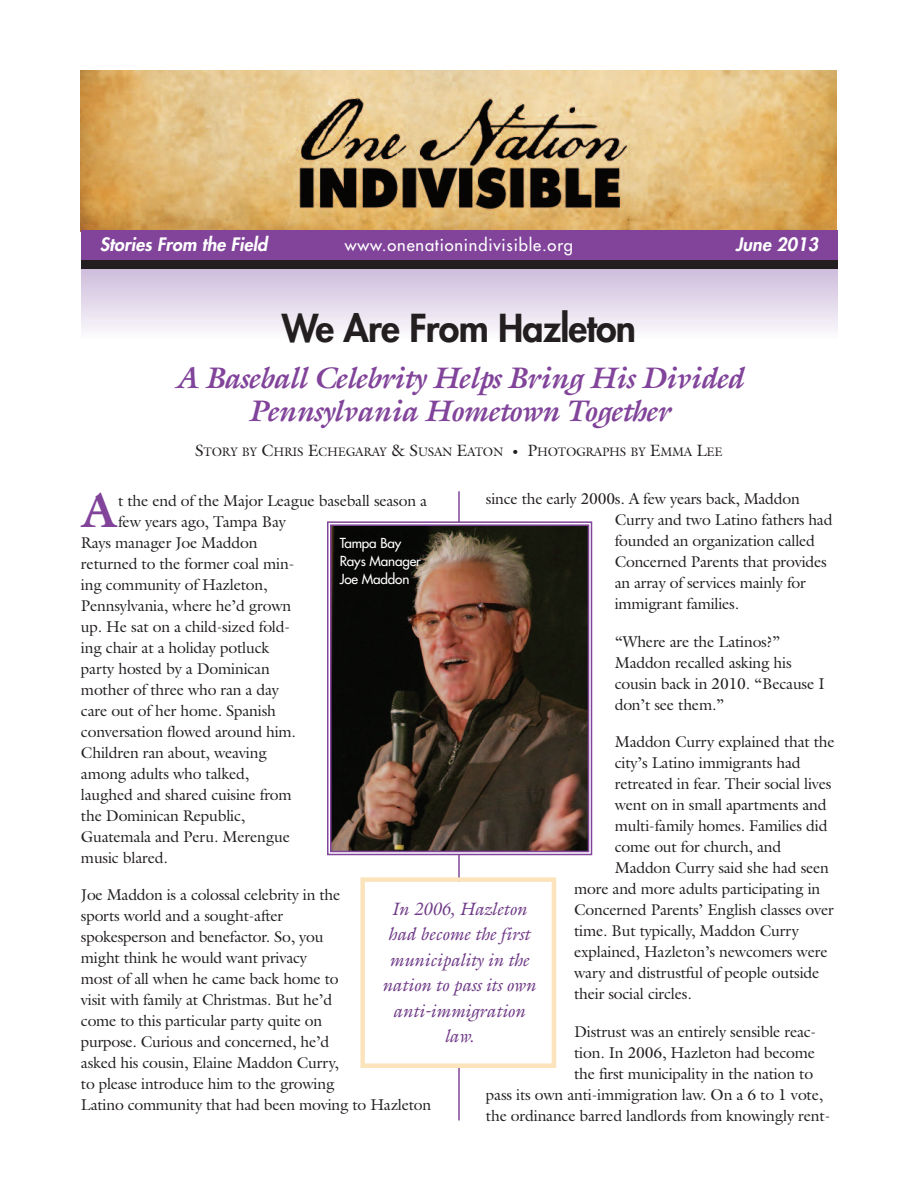
<style>
.page{position:relative;width:918px;height:1188px;background:#fff}
.page>*{position:absolute;margin:0;border:0;box-sizing:border-box;transform-origin:0 0}
.t1{font:700 47.55px "Galliard";color:#81449a}
.t2{font:800 37.5px "Futura";letter-spacing:-.02em;color:#231f20}
.t3{font:italic 700 30px/33px "Galliard";letter-spacing:-.025em;color:#81449a;text-align:center}
.t4{font:italic 18px/25.5px "Galliard";letter-spacing:-.01em;color:#6f3a87;text-align:center}
.t5{font:italic 800 18px "Futura";letter-spacing:.005em;color:#fff}
.t6{font:16.5px "Futura";letter-spacing:.05em;color:#fff}
.t7{font:15.75px/21px "Galliard";letter-spacing:-.015em;color:#231f20}
.t8{font:13.5px/18px "Futura";letter-spacing:-.01em;color:#fff}
.t9{font:12.3px "Galliard";letter-spacing:-.02em;color:#231f20}
.s1{font-size:16.5px}
.s2{font-size:12px}
</style>
<div class="page">
<hr style="left:458px;top:491px;width:2px;height:629px;background:#81449a">
<div style="left:81px;top:268px;width:756px;height:70px;background:linear-gradient(to bottom,#cdbbdb,#fbf9fc)"></div>
<img style="left:81px;top:71px;width:756px;height:159px">
<img style="left:295px;top:92px;width:334px;height:138px">
<div style="left:81px;top:230px;width:756px;height:31px;background:#81449a"></div>
<div style="left:81px;top:260px;width:756px;height:9px;background:#231f20"></div>
<img style="left:333px;top:527px;width:253px;height:322px">
<div style="left:327px;top:521px;width:265px;height:334px;border:2px solid #81449a"></div>
<div style="left:330px;top:524px;width:259px;height:328px;border:2px solid #81449a"></div>
<div style="left:365px;top:882px;width:187px;height:182px;background:#fff"></div>
<div style="left:360px;top:877px;width:196px;height:191px;border:4px solid #fbe3bb"></div>
<p class="t5" style="left:100px;top:235px;width:169px">Stories From the Field</p>
<p class="t6" style="left:345px;top:236px;width:230px">www.onenationindivisible.org</p>
<p class="t5" style="left:736px;top:235px;width:84px">June 2013</p>
<h2 class="t2" style="left:282px;top:310px;width:356px">We Are From Hazleton</h2>
<h3 class="t3" style="left:175px;top:361px;width:570px">A Baseball Celebrity Helps Bring His Divided<br>Pennsylvania Hometown Together</h3>
<p class="t9" style="left:195px;top:444px;width:529px"><span class="s1">S</span>TORY BY <span class="s1">C</span>HRIS <span class="s1">E</span>CHEGARAY <span class="s1">&amp; S</span>USAN <span class="s1">E</span>ATON <span class="s2">•</span> <span class="s1">P</span>HOTOGRAPHS BY <span class="s1">E</span>MMA <span class="s1">L</span>EE</p>
<h1 class="t1" style="left:81px;top:483px;width:37px">A</h1>
<p class="t7" style="left:118px;top:490px;width:310px">t the end of the Major League baseball season a</p>
<p class="t7" style="left:615px;top:488px;width:219px;text-indent:-129px">since the early 2000s. A few years back, Maddon<br>Curry and two Latino fathers had founded an organization called<br>Concerned Parents that provides an array of services mainly for immigrant families.</p>
<p class="t7" style="left:615px;top:631px;width:211px">“Where are the Latinos?”<br>Maddon recalled asking his cousin back in 2010. “Because I don’t see them.”</p>
<p class="t7" style="left:615px;top:731px;width:222px">Maddon Curry explained that the</p>
<p class="t7" style="left:615px;top:752px;width:187px">city’s Latino immigrants had</p>
<p class="t7" style="left:615px;top:773px;width:218px">retreated in fear. Their social lives</p>
<p class="t7" style="left:615px;top:794px;width:213px">went on in small apartments and</p>
<p class="t7" style="left:615px;top:815px;width:214px">multi-family homes. Families did</p>
<p class="t7" style="left:615px;top:836px;width:168px">come out for church, and</p>
<p class="t7" style="left:615px;top:857px;width:216px">Maddon Curry said she had seen</p>
<p class="t7" style="left:574px;top:878px;width:248px">more and more adults participating in</p>
<p class="t7" style="left:574px;top:899px;width:261px">Concerned Parents’ English classes over</p>
<p class="t7" style="left:574px;top:920px;width:226px">time. But typically, Maddon Curry</p>
<p class="t7" style="left:574px;top:941px;width:255px">explained, Hazleton’s newcomers were</p>
<p class="t7" style="left:574px;top:962px;width:247px">wary and distrustful of people outside</p>
<p class="t7" style="left:574px;top:983px;width:119px">their social circles.</p>
<p class="t7" style="left:574px;top:1021px;width:244px">Distrust was an entirely sensible reac-</p>
<p class="t7" style="left:574px;top:1042px;width:242px">tion. In 2006, Hazleton had become</p>
<p class="t7" style="left:574px;top:1063px;width:241px">the first municipality in the nation to</p>
<p class="t7" style="left:486px;top:1084px;width:339px">pass its own anti-immigration law. On a 6 to 1 vote,</p>
<p class="t7" style="left:486px;top:1105px;width:346px">the ordinance barred landlords from knowingly rent-</p>
<p class="t7" style="left:118px;top:511px;width:169px">few years ago, Tampa Bay</p>
<p class="t7" style="left:81px;top:532px;width:178px">Rays manager Joe Maddon</p>
<p class="t7" style="left:81px;top:553px;width:215px">returned to the former coal min-</p>
<p class="t7" style="left:81px;top:574px;width:188px">ing community of Hazleton,</p>
<p class="t7" style="left:81px;top:595px;width:212px">Pennsylvania, where he’d grown</p>
<p class="t7" style="left:81px;top:616px;width:211px">up. He sat on a child-sized fold-</p>
<p class="t7" style="left:81px;top:637px;width:190px">ing chair at a holiday potluck</p>
<p class="t7" style="left:81px;top:658px;width:190px">party hosted by a Dominican</p>
<p class="t7" style="left:81px;top:679px;width:200px">mother of three who ran a day</p>
<p class="t7" style="left:81px;top:700px;width:197px">care out of her home. Spanish</p>
<p class="t7" style="left:81px;top:721px;width:217px">conversation flowed around him.</p>
<p class="t7" style="left:81px;top:742px;width:187px">Children ran about, weaving</p>
<p class="t7" style="left:81px;top:763px;width:170px">among adults who talked,</p>
<p class="t7" style="left:81px;top:784px;width:212px">laughed and shared cuisine from</p>
<p class="t7" style="left:81px;top:805px;width:166px">the Dominican Republic,</p>
<p class="t7" style="left:81px;top:826px;width:210px">Guatemala and Peru. Merengue</p>
<p class="t7" style="left:81px;top:847px;width:88px">music blared.</p>
<p class="t7" style="left:81px;top:884px;width:352px">Joe Maddon is a colossal celebrity in the<br>sports world and a sought-after<br>spokesperson and benefactor. So, you<br>might think he would want privacy<br>most of all when he came back home to<br>visit with family at Christmas. But he’d<br>come to this particular party quite on<br>purpose. Curious and concerned, he’d<br>asked his cousin, Elaine Maddon Curry,<br>to please introduce him to the growing<br>Latino community that had been moving to Hazleton</p>
<p class="t8" style="left:340px;top:535px;width:83px">Tampa Bay<br>Rays Manager<br>Joe Maddon</p>
<p class="t4" style="left:382px;top:896px;width:155px">In 2006, Hazleton had become the first municipality in the nation to pass its own anti-immigration law.</p>
</div>
